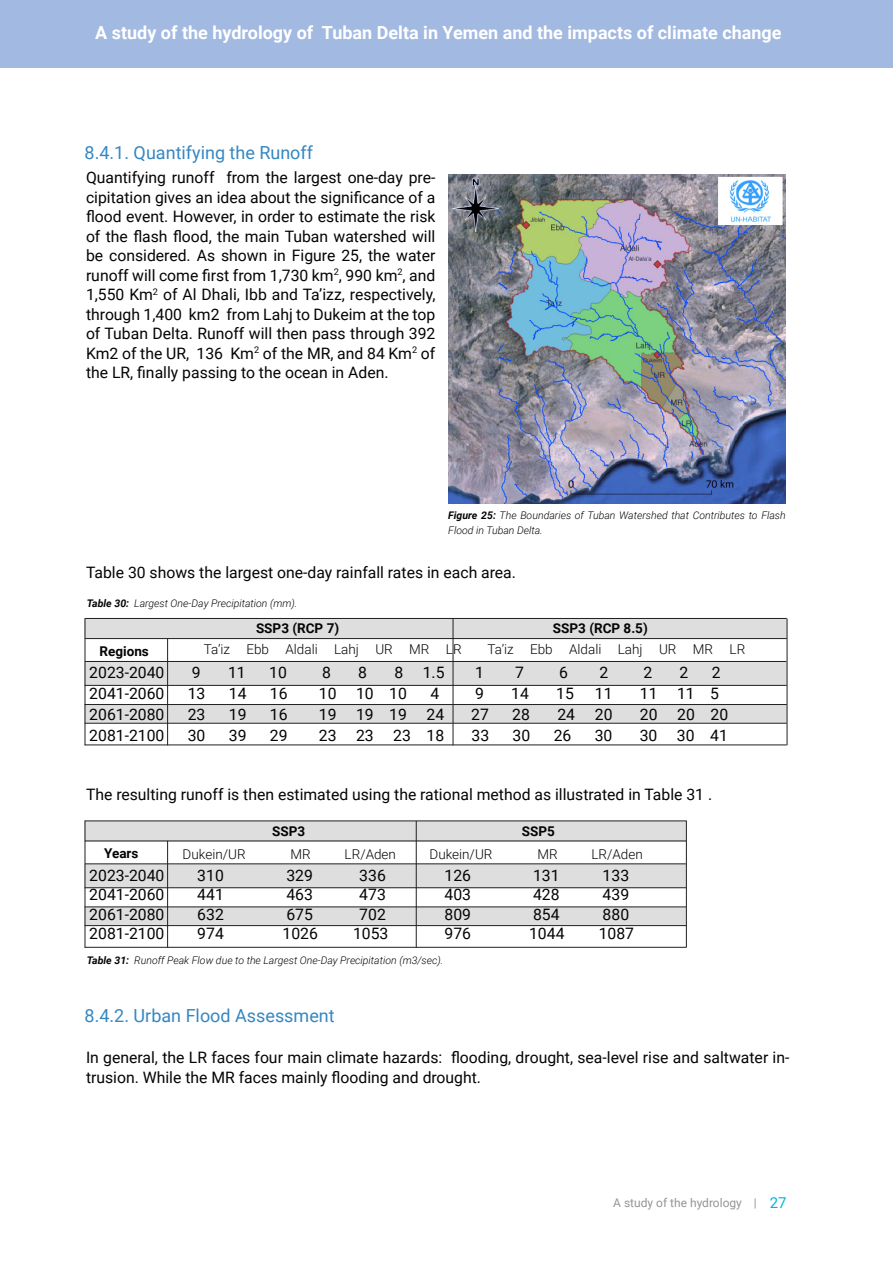
<style>
.page{position:relative;width:893px;height:1263px;background:#fff}
.page>*{position:absolute;margin:0;border:0;box-sizing:border-box;transform-origin:0 0}
.t1{font:700 18px "Roboto";color:#fff}
.t2{font:18px "Roboto";color:#3587c2}
.t3{font:15.75px/19.5px "Roboto";color:#040503;text-align:justify}
.t4{font:300 13.5px "Roboto";color:#040503}
.t5{font:700 13.5px "Roboto";color:#040503}
.t6{font:12px "Roboto";color:#939598}
.t7{font:italic 300 10.5px/15px "Roboto";color:#040503}
.s1{font-weight:700}
.s2{font-size:15px;color:#00b4e3}
</style>
<div class="page">
<div style="left:0;top:0;width:892px;height:67px;background:#a2b9e2"></div>
<div style="left:85px;top:661px;width:702px;height:24px;background:#dedede"></div>
<div style="left:85px;top:864px;width:601px;height:23px;background:#dedede"></div>
<div style="left:85px;top:704px;width:702px;height:19px;background:#dedede"></div>
<div style="left:85px;top:907px;width:601px;height:18px;background:#dedede"></div>
<img style="left:448px;top:174px;width:338px;height:329px">
<div style="left:85px;top:619px;width:702px;height:20px;background:#dedede"></div>
<div style="left:85px;top:821px;width:601px;height:20px;background:#dedede"></div>
<hr style="left:85px;top:638px;width:702px;height:1px;background:#231f20">
<hr style="left:85px;top:840px;width:601px;height:1px;background:#231f20">
<hr style="left:85px;top:820px;width:602px;height:1px;background:#231f20">
<hr style="left:85px;top:618px;width:702px;height:1px;background:#231f20">
<hr style="left:85px;top:661px;width:701px;height:1px;background:#231f20">
<hr style="left:85px;top:863px;width:601px;height:1px;background:#231f20">
<hr style="left:167px;top:638px;width:1px;height:107px;background:#231f20">
<hr style="left:167px;top:841px;width:1px;height:107px;background:#231f20">
<hr style="left:85px;top:618px;width:1px;height:127px;background:#231f20">
<hr style="left:85px;top:820px;width:1px;height:128px;background:#231f20">
<hr style="left:453px;top:619px;width:1px;height:126px;background:#231f20">
<hr style="left:416px;top:821px;width:1px;height:127px;background:#231f20">
<hr style="left:787px;top:619px;width:1px;height:126px;background:#231f20">
<hr style="left:686px;top:821px;width:1px;height:126px;background:#231f20">
<hr style="left:85px;top:685px;width:702px;height:1px;background:#231f20">
<hr style="left:85px;top:887px;width:601px;height:1px;background:#231f20">
<hr style="left:85px;top:704px;width:702px;height:1px;background:#231f20">
<hr style="left:85px;top:906px;width:601px;height:1px;background:#231f20">
<hr style="left:85px;top:723px;width:702px;height:1px;background:#231f20">
<hr style="left:85px;top:925px;width:601px;height:1px;background:#231f20">
<hr style="left:85px;top:744px;width:702px;height:1px;background:#231f20">
<hr style="left:85px;top:947px;width:601px;height:1px;background:#231f20">
<p class="t1" style="left:95px;top:20px;width:688px">A study of the hydrology of Tuban Delta in Yemen and the impacts of climate change</p>
<p class="t2" style="left:85px;top:140px;width:230px">8.4.1. Quantifying the Runoff</p>
<p class="t3" style="left:86px;top:167px;width:351px">Quantifying runoff from the largest one-day pre&shy;cipitation gives an idea about the significance of a flood event. However, in order to estimate the risk of the flash flood, the main Tuban watershed will be considered. As shown in Figure 25, the water runoff will come first from 1,730 km<sup>2</sup>, 990 km<sup>2</sup>, and 1,550 Km<sup>2</sup> of Al Dhali, Ibb and Ta’izz, respectively, through 1,400 km2 from Lahj to Dukeim at the top of Tuban Delta. Runoff will then pass through 392<br>Km2 of the UR, 136 Km<sup>2</sup> of the MR, and 84 Km<sup>2</sup> of the LR, finally passing to the ocean in Aden.</p>
<p class="t7" style="left:448px;top:507px;width:339px"><span class="s1">Figure 25:</span> The Boundaries of Tuban Watershed that Contributes to Flash<br>Flood in Tuban Delta.</p>
<p class="t3" style="left:86px;top:562px;width:431px">Table 30 shows the largest one-day rainfall rates in each area.</p>
<p class="t7" style="left:87px;top:596px;width:212px"><span class="s1">Table 30:</span> Largest One-Day Precipitation (mm).</p>
<p class="t5" style="left:99px;top:642px;width:51px">Regions</p>
<p class="t5" style="left:256px;top:619px;width:85px">SSP3 (RCP 7)</p>
<p class="t5" style="left:553px;top:619px;width:96px">SSP3 (RCP 8.5)</p>
<p class="t4" style="left:204px;top:640px;width:259px">Ta’iz Ebb Aldali Lahj UR MR LR</p>
<p class="t4" style="left:488px;top:640px;width:259px">Ta’iz Ebb Aldali Lahj UR MR LR</p>
<p class="t3" style="left:89px;top:662px;width:77px">2023-2040</p>
<p class="t3" style="left:192px;top:662px;width:10px">9</p>
<p class="t3" style="left:228px;top:662px;width:19px">11</p>
<p class="t3" style="left:269px;top:662px;width:19px">10</p>
<p class="t3" style="left:322px;top:662px;width:10px">8</p>
<p class="t3" style="left:358px;top:662px;width:10px">8</p>
<p class="t3" style="left:394px;top:662px;width:52px">8 1.5</p>
<p class="t3" style="left:475px;top:662px;width:10px">1</p>
<p class="t3" style="left:515px;top:662px;width:10px">7</p>
<p class="t3" style="left:559px;top:662px;width:10px">6</p>
<p class="t3" style="left:599px;top:662px;width:10px">2</p>
<p class="t3" style="left:643px;top:662px;width:10px">2</p>
<p class="t3" style="left:680px;top:662px;width:10px">2</p>
<p class="t3" style="left:712px;top:662px;width:10px">2</p>
<p class="t3" style="left:89px;top:683px;width:77px">2041-2060</p>
<p class="t3" style="left:188px;top:683px;width:19px">13</p>
<p class="t3" style="left:229px;top:683px;width:19px">14</p>
<p class="t3" style="left:270px;top:683px;width:19px">16</p>
<p class="t3" style="left:319px;top:683px;width:90px">10 10 10</p>
<p class="t3" style="left:430px;top:683px;width:10px">4</p>
<p class="t3" style="left:475px;top:683px;width:10px">9</p>
<p class="t3" style="left:511px;top:683px;width:19px">14</p>
<p class="t3" style="left:556px;top:683px;width:19px">15</p>
<p class="t3" style="left:595px;top:683px;width:19px">11</p>
<p class="t3" style="left:640px;top:683px;width:81px">11 11 5</p>
<p class="t3" style="left:89px;top:704px;width:77px">2061-2080</p>
<p class="t3" style="left:188px;top:704px;width:19px">23</p>
<p class="t3" style="left:229px;top:704px;width:19px">19</p>
<p class="t3" style="left:270px;top:704px;width:19px">16</p>
<p class="t3" style="left:319px;top:704px;width:127px">19 19 19 24</p>
<p class="t3" style="left:471px;top:704px;width:19px">27</p>
<p class="t3" style="left:512px;top:704px;width:19px">28</p>
<p class="t3" style="left:557px;top:704px;width:19px">24</p>
<p class="t3" style="left:595px;top:704px;width:19px">20</p>
<p class="t3" style="left:640px;top:704px;width:90px">20 20 20</p>
<p class="t3" style="left:89px;top:725px;width:77px">2081-2100</p>
<p class="t3" style="left:188px;top:725px;width:19px">30</p>
<p class="t3" style="left:229px;top:725px;width:19px">39</p>
<p class="t3" style="left:270px;top:725px;width:19px">29</p>
<p class="t3" style="left:319px;top:725px;width:127px">23 23 23 18</p>
<p class="t3" style="left:471px;top:725px;width:19px">33</p>
<p class="t3" style="left:513px;top:725px;width:19px">30</p>
<p class="t3" style="left:554px;top:725px;width:19px">26</p>
<p class="t3" style="left:595px;top:725px;width:19px">30</p>
<p class="t3" style="left:640px;top:725px;width:90px">30 30 41</p>
<p class="t3" style="left:86px;top:784px;width:628px">The resulting runoff is then estimated using the rational method as illustrated in Table 31 .</p>
<p class="t5" style="left:104px;top:843px;width:36px">Years</p>
<p class="t5" style="left:272px;top:821px;width:35px">SSP3</p>
<p class="t5" style="left:522px;top:821px;width:35px">SSP5</p>
<p class="t4" style="left:183px;top:844px;width:64px">Dukein/UR</p>
<p class="t4" style="left:291px;top:844px;width:22px">MR</p>
<p class="t4" style="left:345px;top:844px;width:53px">LR/Aden</p>
<p class="t4" style="left:429px;top:844px;width:64px">Dukein/UR</p>
<p class="t4" style="left:537px;top:844px;width:22px">MR</p>
<p class="t4" style="left:591px;top:844px;width:53px">LR/Aden</p>
<p class="t3" style="left:89px;top:865px;width:77px">2023-2040</p>
<p class="t3" style="left:197px;top:865px;width:28px">310</p>
<p class="t3" style="left:286px;top:865px;width:28px">329</p>
<p class="t3" style="left:359px;top:865px;width:28px">336</p>
<p class="t3" style="left:444px;top:865px;width:28px">126</p>
<p class="t3" style="left:533px;top:865px;width:28px">131</p>
<p class="t3" style="left:603px;top:865px;width:28px">133</p>
<p class="t3" style="left:89px;top:884px;width:77px">2041-2060</p>
<p class="t3" style="left:197px;top:884px;width:28px">441</p>
<p class="t3" style="left:286px;top:884px;width:28px">463</p>
<p class="t3" style="left:359px;top:884px;width:28px">473</p>
<p class="t3" style="left:444px;top:884px;width:28px">403</p>
<p class="t3" style="left:533px;top:884px;width:28px">428</p>
<p class="t3" style="left:603px;top:884px;width:28px">439</p>
<p class="t3" style="left:89px;top:904px;width:77px">2061-2080</p>
<p class="t3" style="left:197px;top:904px;width:28px">632</p>
<p class="t3" style="left:286px;top:904px;width:28px">675</p>
<p class="t3" style="left:359px;top:904px;width:28px">702</p>
<p class="t3" style="left:444px;top:904px;width:28px">809</p>
<p class="t3" style="left:533px;top:904px;width:28px">854</p>
<p class="t3" style="left:603px;top:904px;width:28px">880</p>
<p class="t3" style="left:89px;top:923px;width:77px">2081-2100</p>
<p class="t3" style="left:197px;top:923px;width:28px">974</p>
<p class="t3" style="left:282px;top:923px;width:37px">1026</p>
<p class="t3" style="left:353px;top:923px;width:37px">1053</p>
<p class="t3" style="left:444px;top:923px;width:28px">976</p>
<p class="t3" style="left:529px;top:923px;width:37px">1044</p>
<p class="t3" style="left:599px;top:923px;width:37px">1087</p>
<p class="t7" style="left:87px;top:952px;width:358px"><span class="s1">Table 31:</span> Runoff Peak Flow due to the Largest One-Day Precipitation (m3/sec).</p>
<p class="t2" style="left:85px;top:1003px;width:252px">8.4.2. Urban Flood Assessment</p>
<p class="t3" style="left:86px;top:1047px;width:705px">In general, the LR faces four main climate hazards: flooding, drought, sea-level rise and saltwater in&shy;trusion. While the MR faces mainly flooding and drought.</p>
<p class="t6" style="left:613px;top:1194px;width:175px">A study of the hydrology | <span class="s2">27</span></p>
</div>
